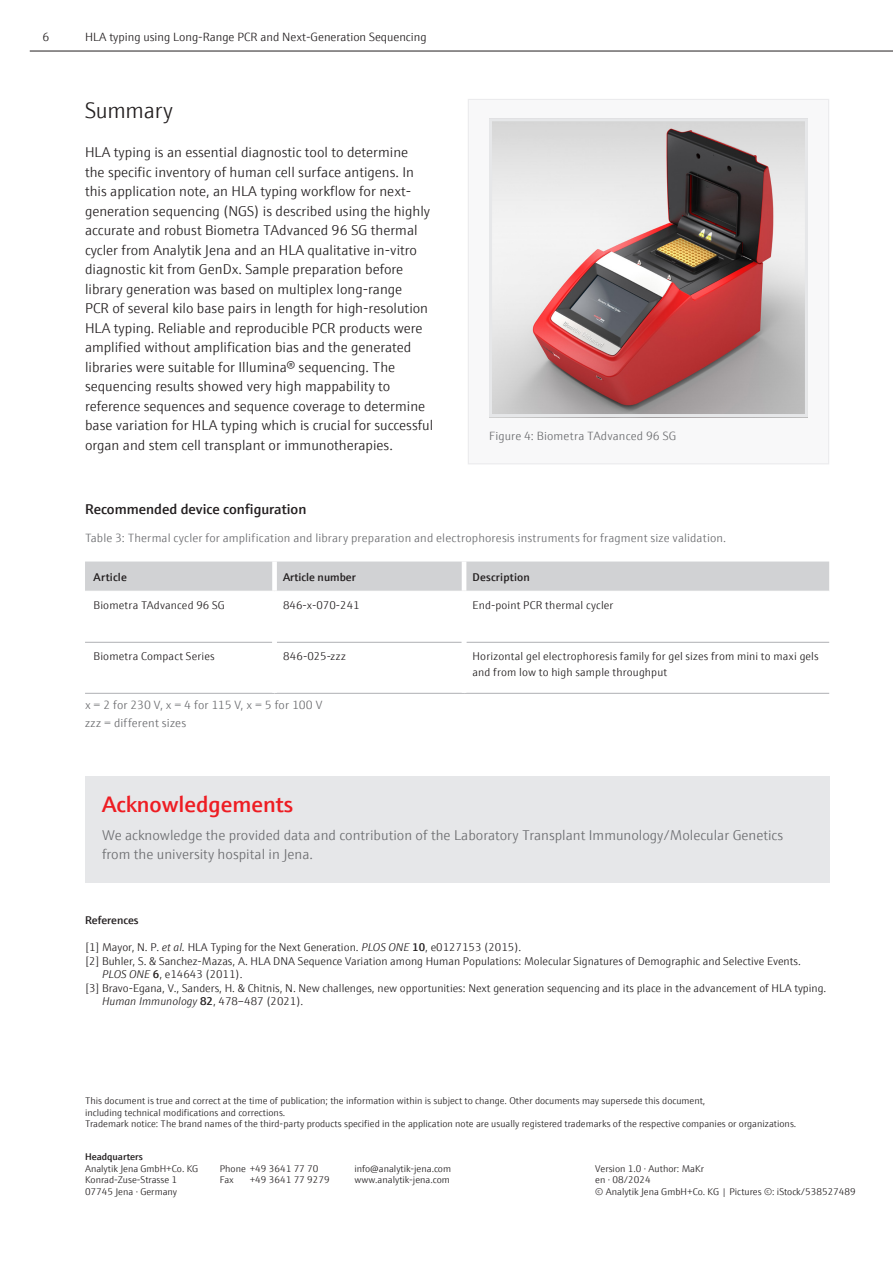
<style>
.page{position:relative;width:893px;height:1263px;background:#fff}
.page>*{position:absolute;margin:0;border:0;box-sizing:border-box;transform-origin:0 0}
.H_1_rot{font:600 22.5px "E+H Sans";color:#ee1d23}
.H2_15pt_schwarz{font:300 22.5px "E+H Sans";letter-spacing:-.015em;color:#231f20}
.Fließtext{font:300 14.25px/19.5px "E+H Sans";color:#231f20}
.Box_grau{font:300 14.25px/19.5px "E+H Sans";color:#6c6d70}
.Fliesstext_Bulletpoints{font:600 14.25px "E+H Sans";color:#231f20}
.Bildunterschrift_8_pt_grau{font:300 12px/18px "E+H Sans";letter-spacing:.01em;color:#6c6d70}
.t1{font:300 12px "E+H Sans";color:#231f20}
.Legende_8_pt_grau{font:300 12px "E+H Sans";letter-spacing:.015em;color:#6c6d70}
.References_7_5pt{font:300 11.25px/13.5px "E+H Sans";color:#231f20}
.Tabelle_Fliesstext_7_5pt_schwarz{font:300 11.25px/16.5px "E+H Sans";letter-spacing:.015em;color:#231f20}
.Tabelle_Subheadline_7_5pt_Demi_schwarz{font:600 11.25px "E+H Sans";letter-spacing:.01em;color:#231f20}
.References_7_5pt-2{font:600 11.25px "E+H Sans";color:#231f20}
.Address_Default{font:300 9.75px/11.7px "E+H Sans";color:#231f20}
.t2{font:600 9.75px "E+H Sans";color:#231f20}
.s1{font-style:italic}
.s2{font-weight:600}
</style>
<div class="page">
<div style="left:468px;top:99px;width:361px;height:365px;background:#f8f8f9;border:1px solid #ebebed"></div>
<img style="left:493px;top:122px;width:311px;height:291px">
<div style="left:489px;top:118px;width:319px;height:299px;border:3px solid #e6e7e9"></div>
<div style="left:85px;top:776px;width:744px;height:107px;background:#e6e7e9"></div>
<hr style="left:30px;top:51px;width:863px;height:1px;background:#231f20">
<div style="left:85px;top:561px;width:744px;height:30px;background:#d1d2d4"></div>
<div style="left:272px;top:561px;width:5px;height:30px;background:#fff"></div>
<hr style="left:462px;top:561px;width:4px;height:30px;background:#fff">
<hr style="left:85px;top:642px;width:187px;height:1px;background:#bcbdc0">
<hr style="left:277px;top:642px;width:185px;height:1px;background:#bcbdc0">
<hr style="left:466px;top:642px;width:363px;height:1px;background:#bcbdc0">
<hr style="left:85px;top:693px;width:190px;height:1px;background:#bcbdc0">
<hr style="left:275px;top:693px;width:189px;height:1px;background:#bcbdc0">
<hr style="left:464px;top:693px;width:365px;height:1px;background:#bcbdc0">
<p class="t1" style="left:43px;top:29px;width:8px">6</p>
<p class="t1" style="left:85px;top:29px;width:343px">HLA typing using Long-Range PCR and Next-Generation Sequencing</p>
<p class="H2_15pt_schwarz" style="left:85px;top:94px;width:90px">Summary</p>
<p class="Fließtext" style="left:85px;top:142px;width:350px">HLA typing is an essential diagnostic tool to determine<br>the specific inventory of human cell surface antigens. In this application note, an HLA typing workflow for next&shy;generation sequencing (NGS) is described using the highly accurate and robust Biometra TAdvanced 96 SG thermal cycler from Analytik Jena and an HLA qualitative in-vitro diagnostic kit from GenDx. Sample preparation before library generation was based on multiplex long-range<br>PCR of several kilo base pairs in length for high-resolution HLA typing. Reliable and reproducible PCR products were amplified without amplification bias and the generated libraries were suitable for Illumina® sequencing. The sequencing results showed very high mappability to reference sequences and sequence coverage to determine base variation for HLA typing which is crucial for successful organ and stem cell transplant or immunotherapies.</p>
<p class="Legende_8_pt_grau" style="left:489px;top:427px;width:189px">Figure 4: Biometra TAdvanced 96 SG</p>
<p class="Fliesstext_Bulletpoints" style="left:85px;top:499px;width:223px">Recommended device configuration</p>
<p class="Bildunterschrift_8_pt_grau" style="left:85px;top:528px;width:643px">Table 3: Thermal cycler for amplification and library preparation and electrophoresis instruments for fragment size validation.</p>
<p class="Tabelle_Subheadline_7_5pt_Demi_schwarz" style="left:94px;top:568px;width:35px">Article</p>
<p class="Tabelle_Subheadline_7_5pt_Demi_schwarz" style="left:283px;top:568px;width:74px">Article number</p>
<p class="Tabelle_Subheadline_7_5pt_Demi_schwarz" style="left:473px;top:568px;width:59px">Description</p>
<p class="Tabelle_Fliesstext_7_5pt_schwarz" style="left:94px;top:596px;width:133px">Biometra TAdvanced 96 SG</p>
<p class="Tabelle_Fliesstext_7_5pt_schwarz" style="left:283px;top:596px;width:78px">846-x-070-241</p>
<p class="Tabelle_Fliesstext_7_5pt_schwarz" style="left:473px;top:596px;width:142px">End-point PCR thermal cycler</p>
<p class="Tabelle_Fliesstext_7_5pt_schwarz" style="left:94px;top:647px;width:123px">Biometra Compact Series</p>
<p class="Tabelle_Fliesstext_7_5pt_schwarz" style="left:283px;top:647px;width:64px">846-025-zzz</p>
<p class="Tabelle_Fliesstext_7_5pt_schwarz" style="left:473px;top:647px;width:348px">Horizontal gel electrophoresis family for gel sizes from mini to maxi gels and from low to high sample throughput</p>
<p class="Bildunterschrift_8_pt_grau" style="left:85px;top:695px;width:239px">x = 2 for 230 V, x = 4 for 115 V, x = 5 for 100 V zzz = different sizes</p>
<p class="H_1_rot" style="left:102px;top:786px;width:193px">Acknowledgements</p>
<p class="Box_grau" style="left:102px;top:824px;width:683px">We acknowledge the provided data and contribution of the Laboratory Transplant Immunology/Molecular Genetics from the university hospital in Jena.</p>
<p class="References_7_5pt-2" style="left:85px;top:912px;width:55px">References</p>
<p class="References_7_5pt" style="left:85px;top:940px;width:438px">[1] Mayor, N. P. <span class="s1">et al.</span> HLA Typing for the Next Generation. <span class="s1">PLOS ONE</span> <span class="s2">10</span>, e0127153 (2015).</p>
<p class="References_7_5pt" style="left:102px;top:953px;width:700px;text-indent:-17px">[2] Buhler, S. &amp; Sanchez-Mazas, A. HLA DNA Sequence Variation among Human Populations: Molecular Signatures of Demographic and Selective Events.<br><span class="s1">PLOS ONE</span> <span class="s2">6</span>, e14643 (2011).</p>
<p class="References_7_5pt" style="left:102px;top:980px;width:726px;text-indent:-17px">[3] Bravo-Egana, V., Sanders, H. &amp; Chitnis, N. New challenges, new opportunities: Next generation sequencing and its place in the advancement of HLA typing.<br><span class="s1">Human Immunology</span> <span class="s2">82</span>, 478–487 (2021).</p>
<p class="Address_Default" style="left:85px;top:1094px;width:713px">This document is true and correct at the time of publication; the information within is subject to change. Other documents may supersede this document,<br>including technical modifications and corrections.<br>Trademark notice: The brand names of the third-party products specified in the application note are usually registered trademarks of the respective companies or organizations.</p>
<p class="t2" style="left:85px;top:1149px;width:59px">Headquarters</p>
<p class="Address_Default" style="left:85px;top:1161px;width:115px">Analytik Jena GmbH+Co. KG<br>Konrad-Zuse-Strasse 1<br>07745 Jena · Germany</p>
<p class="Address_Default" style="left:220px;top:1161px;width:100px">Phone +49 3641 77 70<br>Fax</p>
<p class="Address_Default" style="left:250px;top:1173px;width:82px">+49 3641 77 9279</p>
<p class="Address_Default" style="left:354px;top:1161px;width:98px">info@analytik-jena.com www.analytik-jena.com</p>
<p class="Address_Default" style="left:595px;top:1161px;width:262px">Version 1.0 · Author: MaKr<br>en · 08/2024<br>© Analytik Jena GmbH+Co. KG | Pictures ©: iStock/538527489</p>
</div>
